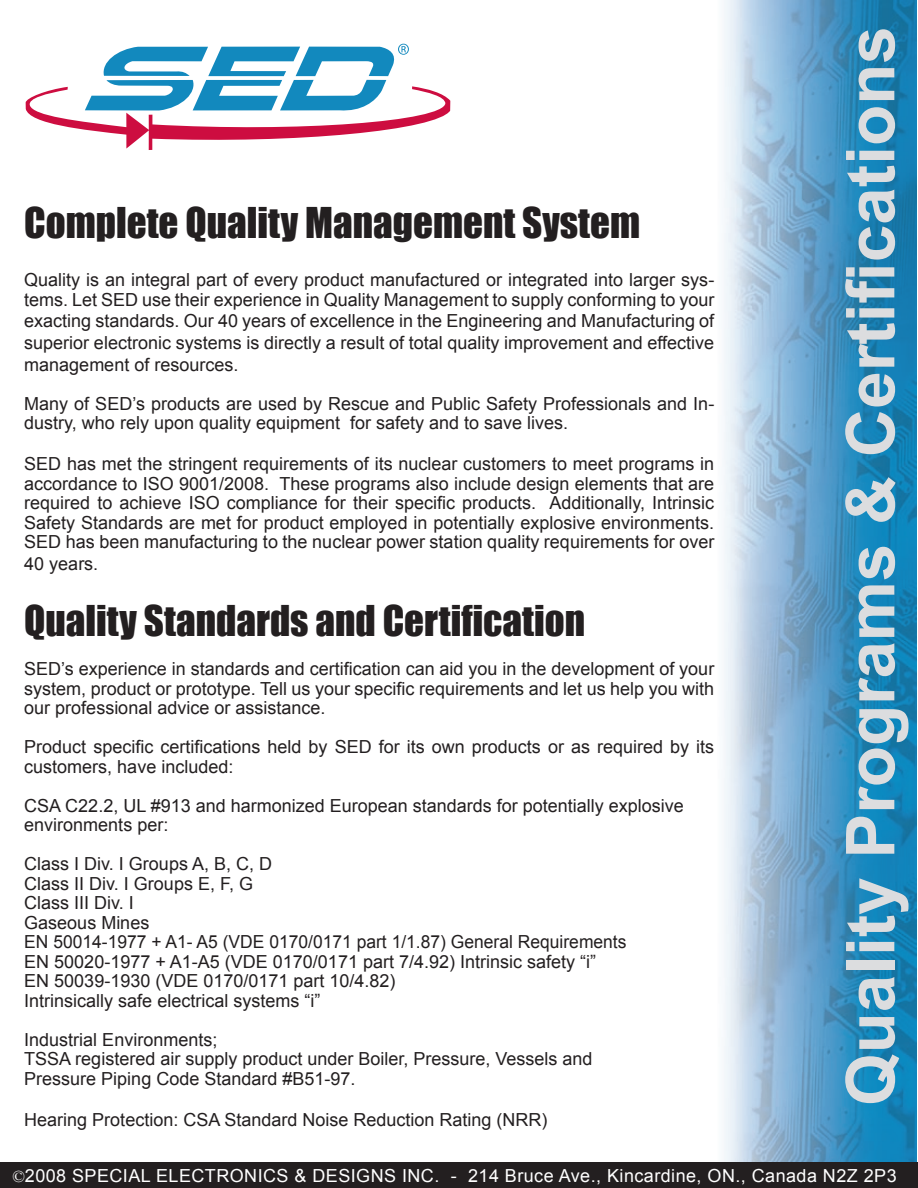
<style>
.page{position:relative;width:918px;height:1188px;background:#fff}
.page>*{position:absolute;margin:0;border:0;box-sizing:border-box;transform-origin:0 0}
.t1{font:700 67.5px "Arial";color:#dcdddf}
.t2{font:39px "Impact";color:#231f20}
.t3{font:18px/19.5px "Arial";color:#231f20}
.t4{font:18px "Arial";letter-spacing:.025em;color:#fff}
.s1{font-family:"Times New Roman";font-size:16.5px}
</style>
<div class="page">
<img style="left:724px;top:1px;width:193px;height:1161px">
<div style="left:0;top:1162px;width:918px;height:26px;background:#231f20"></div>
<svg style="left:26px;top:44px;width:424px;height:106px"></svg>
<h2 class="t2" style="left:24px;top:193px;width:617px">Complete Quality Management System</h2>
<p class="t3" style="left:24px;top:270px;width:692px">Quality is an integral part of every product manufactured or integrated into larger sys&shy;tems. Let SED use their experience in Quality Management to supply conforming to your</p>
<p class="t3" style="left:24px;top:310px;width:692px;line-height:21.6px;text-align:justify">exacting standards. Our 40 years of excellence in the Engineering and Manufacturing of superior electronic systems is directly a result of total quality improvement and effective management of resources.</p>
<p class="t3" style="left:24px;top:394px;width:692px">Many of SED’s products are used by Rescue and Public Safety Professionals and In&shy;dustry, who rely upon quality equipment for safety and to save lives.</p>
<p class="t3" style="left:24px;top:454px;width:692px;text-align:justify">SED has met the stringent requirements of its nuclear customers to meet programs in accordance to ISO 9001/2008. These programs also include design elements that are required to achieve ISO compliance for their specific products. Additionally, Intrinsic Safety Standards are met for product employed in potentially explosive environments.<br>SED has been manufacturing to the nuclear power station quality requirements for over</p>
<p class="t3" style="left:24px;top:554px;width:76px">40 years.</p>
<h2 class="t2" style="left:24px;top:591px;width:562px">Quality Standards and Certification</h2>
<p class="t3" style="left:24px;top:659px;width:692px;text-align:justify">SED’s experience in standards and certification can aid you in the development of your system, product or prototype. Tell us your specific requirements and let us help you with our professional advice or assistance.</p>
<p class="t3" style="left:24px;top:737px;width:692px">Product specific certifications held by SED for its own products or as required by its customers, have included:</p>
<p class="t3" style="left:24px;top:796px;width:661px">CSA C22.2, UL #913 and harmonized European standards for potentially explosive environments per:</p>
<p class="t3" style="left:24px;top:854px;width:604px">Class I Div. I Groups A, B, C, D<br>Class II Div. I Groups E, F, G<br>Class III Div. I<br>Gaseous Mines<br>EN 50014-1977 + A1- A5 (VDE 0170/0171 part 1/1.87) General Requirements EN 50020-1977 + A1-A5 (VDE 0170/0171 part 7/4.92) Intrinsic safety “i”<br>EN 50039-1930 (VDE 0170/0171 part 10/4.82)<br>Intrinsically safe electrical systems “i”</p>
<p class="t3" style="left:24px;top:1030px;width:570px">Industrial Environments;<br>TSSA registered air supply product under Boiler, Pressure, Vessels and<br>Pressure Piping Code Standard #B51-97.</p>
<p class="t3" style="left:24px;top:1110px;width:525px">Hearing Protection: CSA Standard Noise Reduction Rating (NRR)</p>
<h1 class="t1" style="left:826px;top:1106px;width:1081px;rotate:-90deg">Quality Programs &amp; Certifications</h1>
<p class="t4" style="left:12px;top:1164px;width:886px"><span class="s1">©</span>2008 SPECIAL ELECTRONICS &amp; DESIGNS INC. - 214 Bruce Ave., Kincardine, ON., Canada N2Z 2P3</p>
</div>
